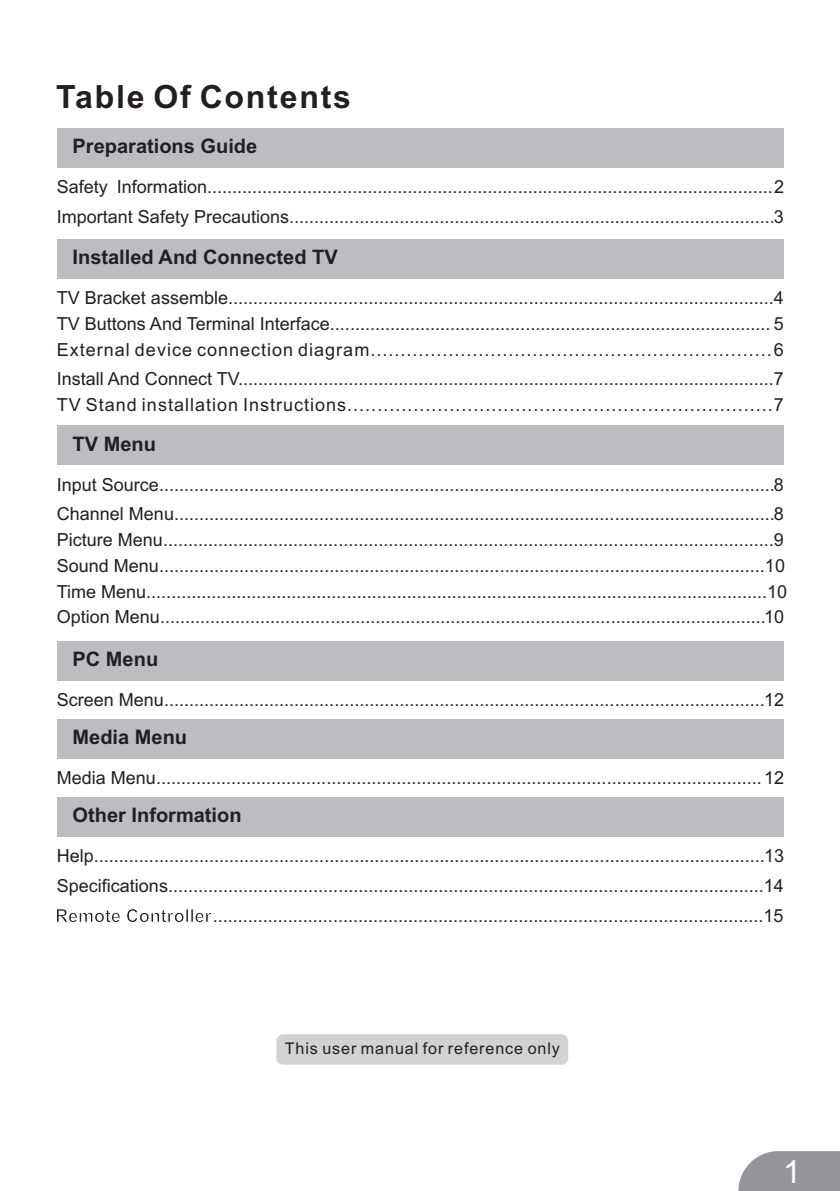
<style>
.page{position:relative;width:840px;height:1191px;background:#fff}
.page>*{position:absolute;margin:0;border:0;box-sizing:border-box;transform-origin:0 0}
.t1{font:700 32px "Arial";letter-spacing:.055em;color:#231f20}
.t2{font:32px "Arial";color:#fff}
.t3{font:700 20px "Arial";color:#231f20}
.t4{font:18px/25.8px "Arial";color:#231f20}
.t5{font:18px "Arial";letter-spacing:.055em;color:#231f20}
.t6{font:16.2px "Arial";letter-spacing:.055em;color:#231f20}
</style>
<div class="page">
<div style="left:276px;top:1034px;width:292px;height:30px;background:#d1d2d4;border-radius:7px"></div>
<svg style="left:738px;top:1151px;width:101px;height:40px;background:#9c9ea1"></svg>
<div style="left:57px;top:128px;width:725px;height:39px;background:#bcbdc0"></div>
<div style="left:57px;top:239px;width:725px;height:40px;background:#bcbdc0"></div>
<div style="left:57px;top:425px;width:725px;height:40px;background:#bcbdc0"></div>
<div style="left:57px;top:641px;width:725px;height:40px;background:#bcbdc0"></div>
<div style="left:57px;top:719px;width:725px;height:40px;background:#bcbdc0"></div>
<div style="left:57px;top:797px;width:725px;height:40px;background:#bcbdc0"></div>
<svg style="left:57px;top:908px;width:127px;height:15px"></svg>
<div style="left:185px;top:908px;width:3px;height:14px;background:#231f20;border:1px solid #fff"></div>
<div style="left:190px;top:908px;width:3px;height:14px;background:#231f20;border:1px solid #fff"></div>
<svg style="left:195px;top:912px;width:17px;height:11px"></svg>
<h1 class="t1" style="left:56px;top:85px;width:296px">Table Of Contents</h1>
<p class="t3" style="left:73px;top:138px;width:186px">Preparations Guide</p>
<p class="t4" style="left:57px;top:175px;width:728px">Safety Information.................................................................................................................2</p>
<p class="t4" style="left:57px;top:205px;width:728px">Important Safety Precautions.................................................................................................3</p>
<p class="t3" style="left:73px;top:249px;width:266px">Installed And Connected TV</p>
<p class="t4" style="left:57px;top:286px;width:728px;text-align:justify">TV Bracket assemble.............................................................................................................4<br>TV Buttons And Terminal Interface........................................................................................ 5<br>External device connection diagram...................................................................6</p>
<p class="t4" style="left:57px;top:367px;width:728px">Install And Connect TV...........................................................................................................7</p>
<p class="t5" style="left:57px;top:398px;width:728px">TV Stand installation Instructions.......................................................................7</p>
<p class="t3" style="left:73px;top:436px;width:85px">TV Menu</p>
<p class="t4" style="left:57px;top:473px;width:728px">Input Source...........................................................................................................................8</p>
<p class="t4" style="left:57px;top:502px;width:731px">Channel Menu........................................................................................................................8<br>Picture Menu..........................................................................................................................9<br>Sound Menu.........................................................................................................................10<br>Time Menu............................................................................................................................10<br>Option Menu.........................................................................................................................10</p>
<p class="t3" style="left:73px;top:651px;width:87px">PC Menu</p>
<p class="t4" style="left:57px;top:689px;width:728px">Screen Menu........................................................................................................................12</p>
<p class="t3" style="left:73px;top:730px;width:116px">Media Menu</p>
<p class="t4" style="left:57px;top:767px;width:728px">Media Menu.........................................................................................................................12</p>
<p class="t3" style="left:73px;top:808px;width:170px">Other Information</p>
<p class="t4" style="left:57px;top:843px;width:728px;line-height:29.2px">Help......................................................................................................................................13<br>Specifications.......................................................................................................................14</p>
<p class="t4" style="left:213px;top:904px;width:572px">..............................................................................................................15</p>
<p class="t6" style="left:284px;top:1041px;width:276px">This user manual for reference only</p>
<h1 class="t2" style="left:782px;top:1159px;width:19px">1</h1>
</div>
